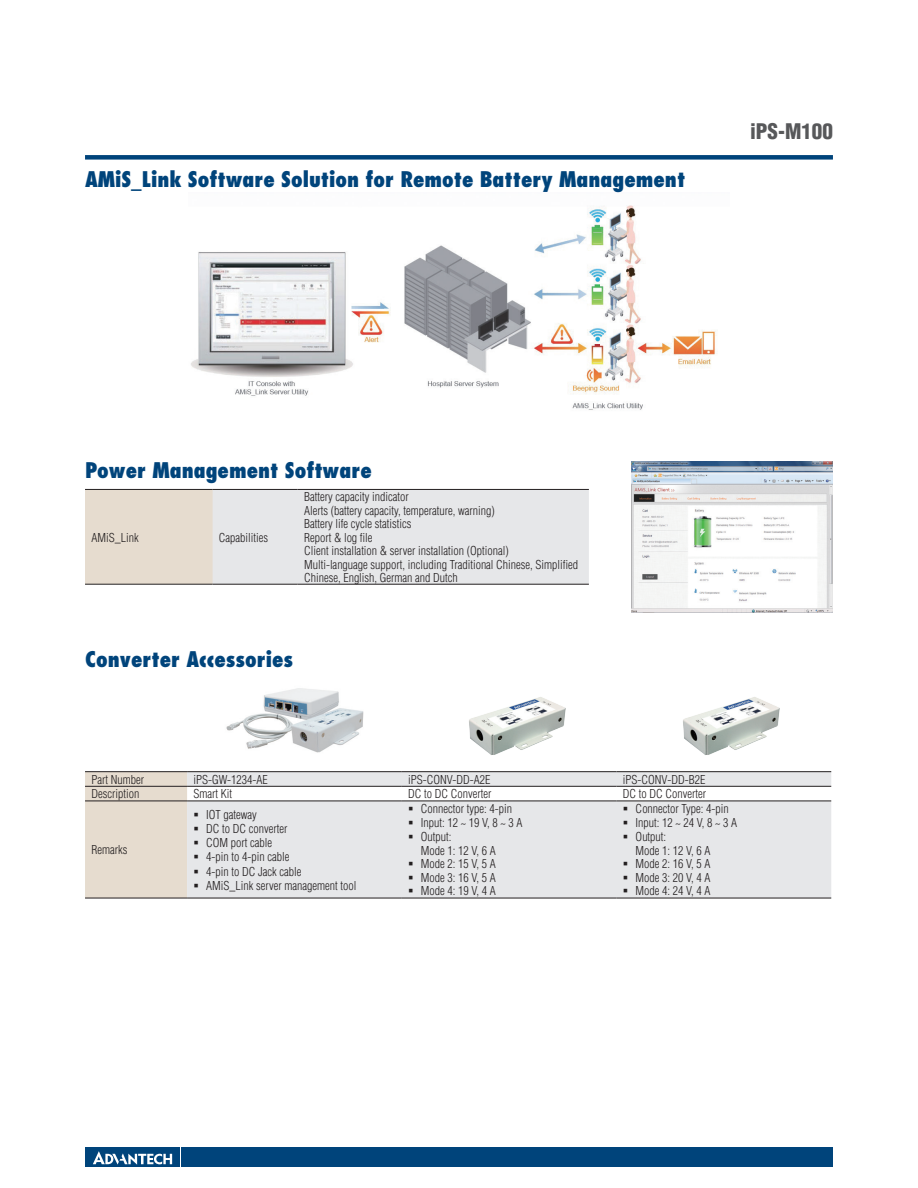
<style>
.page{position:relative;width:918px;height:1188px;background:#fff}
.page>*{position:absolute;margin:0;border:0;box-sizing:border-box;transform-origin:0 0}
.t1{font:800 condensed 21px "Futura";color:#00447b}
.t2{font:900 condensed 21px "Helvetica";color:#57585a}
.t3{font:300 condensed 12px/13.8px "Helvetica";color:#231f20}
</style>
<div class="page">
<div style="left:85px;top:155px;width:748px;height:5px;background:#00447b"></div>
<div style="left:182px;top:1147px;width:651px;height:20px;background:#00447b"></div>
<div style="left:85px;top:1147px;width:95px;height:20px;background:#00447b"></div>
<svg style="left:93px;top:1151px;width:79px;height:14px"></svg>
<div style="left:85px;top:489px;width:128px;height:95px;background:#e6dccf"></div>
<div style="left:213px;top:490px;width:376px;height:94px;background:#e6e7e9"></div>
<hr style="left:85px;top:489px;width:128px;height:1px;background:#231f20">
<hr style="left:213px;top:489px;width:85px;height:1px;background:#231f20">
<hr style="left:298px;top:489px;width:291px;height:1px;background:#231f20">
<hr style="left:85px;top:584px;width:128px;height:1px;background:#231f20">
<hr style="left:213px;top:584px;width:85px;height:1px;background:#231f20">
<hr style="left:298px;top:584px;width:291px;height:1px;background:#231f20">
<img style="left:632px;top:462px;width:201px;height:151px">
<img style="left:191px;top:205px;width:525px;height:205px">
<img style="left:469px;top:697px;width:97px;height:58px">
<img style="left:683px;top:697px;width:97px;height:58px">
<div style="left:85px;top:772px;width:102px;height:126px;background:#e6dccf"></div>
<svg style="left:187px;top:772px;width:644px;height:126px;fill:#e6e7e9"></svg>
<hr style="left:85px;top:771px;width:102px;height:1px;background:#231f20">
<hr style="left:187px;top:771px;width:215px;height:1px;background:#231f20">
<hr style="left:402px;top:771px;width:215px;height:1px;background:#231f20">
<hr style="left:617px;top:771px;width:214px;height:1px;background:#231f20">
<hr style="left:85px;top:786px;width:102px;height:1px;background:#231f20">
<hr style="left:187px;top:786px;width:215px;height:1px;background:#231f20">
<hr style="left:402px;top:786px;width:215px;height:1px;background:#231f20">
<hr style="left:617px;top:786px;width:214px;height:1px;background:#231f20">
<hr style="left:85px;top:801px;width:102px;height:1px;background:#231f20">
<hr style="left:187px;top:801px;width:215px;height:1px;background:#231f20">
<hr style="left:402px;top:801px;width:215px;height:1px;background:#231f20">
<hr style="left:617px;top:801px;width:214px;height:1px;background:#231f20">
<hr style="left:85px;top:898px;width:102px;height:1px;background:#231f20">
<hr style="left:187px;top:898px;width:215px;height:1px;background:#231f20">
<hr style="left:402px;top:898px;width:215px;height:1px;background:#231f20">
<hr style="left:617px;top:898px;width:214px;height:1px;background:#231f20">
<img style="left:226px;top:688px;width:138px;height:65px">
<svg style="left:194px;top:812px;width:4px;height:4px"></svg>
<svg style="left:194px;top:827px;width:4px;height:3px"></svg>
<svg style="left:194px;top:841px;width:4px;height:3px"></svg>
<svg style="left:194px;top:855px;width:4px;height:4px"></svg>
<svg style="left:194px;top:869px;width:4px;height:4px"></svg>
<svg style="left:194px;top:884px;width:4px;height:3px"></svg>
<svg style="left:409px;top:807px;width:4px;height:3px"></svg>
<svg style="left:409px;top:821px;width:4px;height:4px"></svg>
<svg style="left:409px;top:835px;width:4px;height:4px"></svg>
<svg style="left:409px;top:862px;width:4px;height:4px"></svg>
<svg style="left:409px;top:876px;width:4px;height:3px"></svg>
<svg style="left:409px;top:889px;width:4px;height:4px"></svg>
<svg style="left:624px;top:821px;width:3px;height:4px"></svg>
<svg style="left:624px;top:835px;width:3px;height:4px"></svg>
<svg style="left:624px;top:862px;width:3px;height:4px"></svg>
<svg style="left:624px;top:889px;width:3px;height:4px"></svg>
<h1 class="t1" style="left:85px;top:166px;width:602px">AMiS_Link Software Solution for Remote Battery Management</h1>
<h1 class="t2" style="left:750px;top:119px;width:84px">iPS-M100</h1>
<h1 class="t1" style="left:85px;top:457px;width:288px">Power Management Software</h1>
<p class="t3" style="left:91px;top:530px;width:49px">AMiS_Link</p>
<p class="t3" style="left:219px;top:530px;width:51px">Capabilities</p>
<p class="t3" style="left:304px;top:490px;width:276px">Battery capacity indicator<br>Alerts (battery capacity, temperature, warning)<br>Battery life cycle statistics<br>Report &amp; log file<br>Client installation &amp; server installation (Optional)<br>Multi-language support, including Traditional Chinese, Simplified Chinese, English, German and Dutch</p>
<h1 class="t1" style="left:85px;top:646px;width:210px">Converter Accessories</h1>
<p class="t3" style="left:91px;top:772px;width:54px">Part Number</p>
<p class="t3" style="left:193px;top:772px;width:76px">iPS-GW-1234-AE</p>
<p class="t3" style="left:408px;top:772px;width:84px">iPS-CONV-DD-A2E</p>
<p class="t3" style="left:623px;top:772px;width:84px">iPS-CONV-DD-B2E</p>
<p class="t3" style="left:91px;top:787px;width:49px">Description</p>
<p class="t3" style="left:193px;top:787px;width:40px">Smart Kit</p>
<p class="t3" style="left:408px;top:787px;width:85px">DC to DC Converter</p>
<p class="t3" style="left:623px;top:787px;width:85px">DC to DC Converter</p>
<p class="t3" style="left:91px;top:843px;width:38px">Remarks</p>
<p class="t3" style="left:206px;top:807px;width:152px;line-height:14.2px">IOT gateway<br>DC to DC converter<br>COM port cable<br>4-pin to 4-pin cable<br>4-pin to DC Jack cable<br>AMiS_Link server management tool</p>
<p class="t3" style="left:421px;top:802px;width:103px">Connector type: 4-pin<br>Input: 12 ~ 19 V, 8 ~ 3 A<br>Output:<br>Mode 1: 12 V, 6 A<br>Mode 2: 15 V, 5 A<br>Mode 3: 16 V, 5 A<br>Mode 4: 19 V, 4 A</p>
<p class="t3" style="left:636px;top:802px;width:103px">Connector Type: 4-pin<br>Input: 12 ~ 24 V, 8 ~ 3 A<br>Output:<br>Mode 1: 12 V, 6 A<br>Mode 2: 16 V, 5 A<br>Mode 3: 20 V, 4 A<br>Mode 4: 24 V, 4 A</p>
</div>
